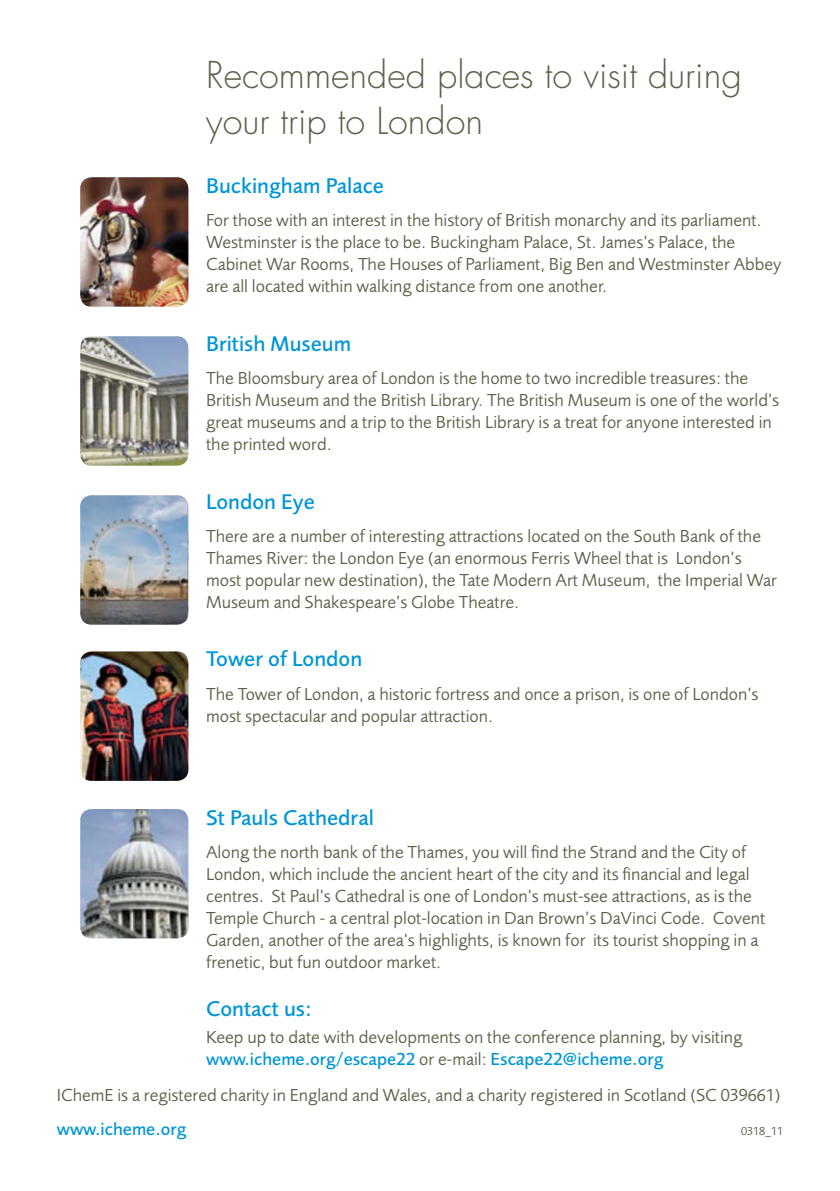
<style>
.page{position:relative;width:840px;height:1191px;background:#fff}
.page>*{position:absolute;margin:0;border:0;box-sizing:border-box;transform-origin:0 0}
.t1{font:300 36px/46px "Futura Std";color:#5f604b}
.t2{font:500 22px "Foundry Sans";color:#0096d6}
.t3{font:18px/22px "Foundry Sans";color:#5f604b}
.t4{font:500 18px "Foundry Sans";color:#0096d6}
.t5{font:12px "Foundry Sans";color:#5f604b}
.s1{font-weight:500;color:#0096d6}
</style>
<div class="page">
<img style="left:80px;top:177px;width:108px;height:130px">
<img style="left:80px;top:336px;width:108px;height:130px">
<img style="left:80px;top:495px;width:108px;height:129px">
<img style="left:80px;top:651px;width:108px;height:130px">
<img style="left:80px;top:809px;width:108px;height:129px">
<h1 class="t1" style="left:206px;top:53px;width:537px">Recommended places to visit during your trip to London</h1>
<p class="t2" style="left:206px;top:173px;width:179px">Buckingham Palace</p>
<p class="t3" style="left:206px;top:210px;width:576px">For those with an interest in the history of British monarchy and its parliament.<br>Westminster is the place to be. Buckingham Palace, St. James’s Palace, the Cabinet War Rooms, The Houses of Parliament, Big Ben and Westminster Abbey are all located within walking distance from one another.</p>
<p class="t2" style="left:206px;top:331px;width:146px">British Museum</p>
<p class="t3" style="left:206px;top:367px;width:574px">The Bloomsbury area of London is the home to two incredible treasures: the British Museum and the British Library. The British Museum is one of the world’s great museums and a trip to the British Library is a treat for anyone interested in the printed word.</p>
<p class="t2" style="left:206px;top:489px;width:110px">London Eye</p>
<p class="t3" style="left:206px;top:525px;width:572px">There are a number of interesting attractions located on the South Bank of the Thames River: the London Eye (an enormous Ferris Wheel that is London’s most popular new destination), the Tate Modern Art Museum, the Imperial War Museum and Shakespeare’s Globe Theatre.</p>
<p class="t2" style="left:206px;top:646px;width:158px">Tower of London</p>
<p class="t3" style="left:206px;top:683px;width:553px">The Tower of London, a historic fortress and once a prison, is one of London’s most spectacular and popular attraction.</p>
<p class="t2" style="left:206px;top:805px;width:169px">St Pauls Cathedral</p>
<p class="t3" style="left:206px;top:841px;width:560px">Along the north bank of the Thames, you will find the Strand and the City of London, which include the ancient heart of the city and its financial and legal centres. St Paul’s Cathedral is one of London’s must-see attractions, as is the Temple Church - a central plot-location in Dan Brown’s DaVinci Code. Covent Garden, another of the area’s highlights, is known for its tourist shopping in a frenetic, but fun outdoor market.</p>
<p class="t2" style="left:206px;top:996px;width:107px">Contact us:</p>
<p class="t3" style="left:206px;top:1026px;width:537px">Keep up to date with developments on the conference planning, by visiting <span class="s1">www.icheme.org/escape22</span> or e-mail: <span class="s1">Escape22@icheme.org</span></p>
<p class="t3" style="left:57px;top:1084px;width:724px">IChemE is a registered charity in England and Wales, and a charity registered in Scotland (SC 039661)</p>
<p class="t4" style="left:57px;top:1118px;width:131px">www.icheme.org</p>
<p class="t5" style="left:740px;top:1124px;width:44px">0318_11</p>
</div>
